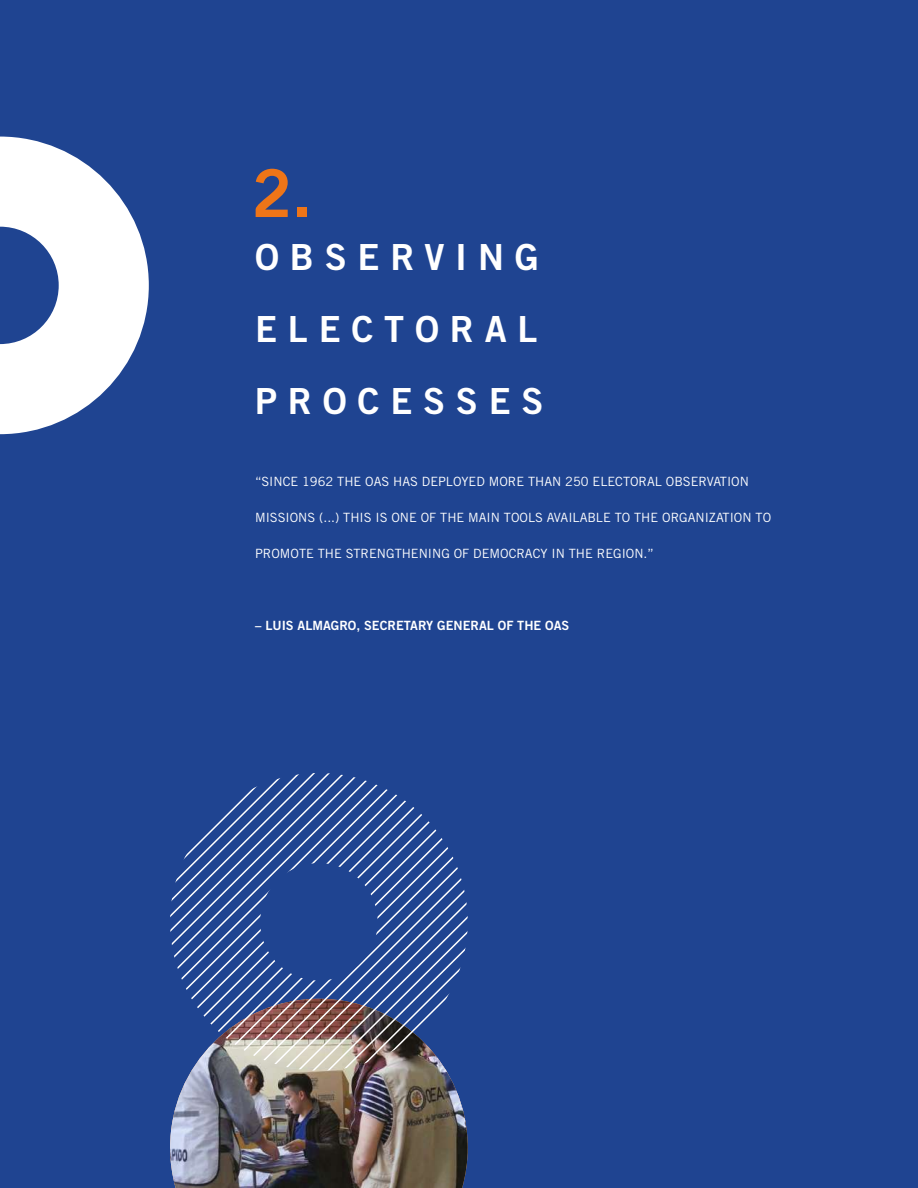
<style>
.page{position:relative;width:918px;height:1188px;background:#1f4491}
.page>*{position:absolute;margin:0;border:0;box-sizing:border-box;transform-origin:0 0}
.t1{font:66px "Trade Gothic LT Std Bd 2";color:#ee7518}
.t2{font:36px/72px "Trade Gothic LT Std Bd 2";letter-spacing:.3em;color:#fff}
.t3{font:12.75px "Trade Gothic LT Std";color:#fff}
.t4{font:12.75px "Trade Gothic LT Std Bd 2";color:#fff}
</style>
<div class="page">
<svg style="left:0;top:137px;width:149px;height:297px;fill:#fff"></svg>
<img style="left:170px;top:1071px;width:298px;height:117px">
<svg style="left:170px;top:773px;width:298px;height:298px"></svg>
<h1 class="t1" style="left:252px;top:153px;width:62px">2.</h1>
<h2 class="t2" style="left:255px;top:221px;width:290px">OBSERVING<br>ELECTORAL<br>PROCESSES</h2>
<p class="t3" style="left:255px;top:474px;width:495px">“SINCE 1962 THE OAS HAS DEPLOYED MORE THAN 250 ELECTORAL OBSERVATION</p>
<p class="t3" style="left:255px;top:510px;width:518px">MISSIONS (...) THIS IS ONE OF THE MAIN TOOLS AVAILABLE TO THE ORGANIZATION TO</p>
<p class="t3" style="left:255px;top:546px;width:400px">PROMOTE THE STRENGTHENING OF DEMOCRACY IN THE REGION.”</p>
<p class="t4" style="left:255px;top:618px;width:316px">– LUIS ALMAGRO, SECRETARY GENERAL OF THE OAS</p>
</div>
